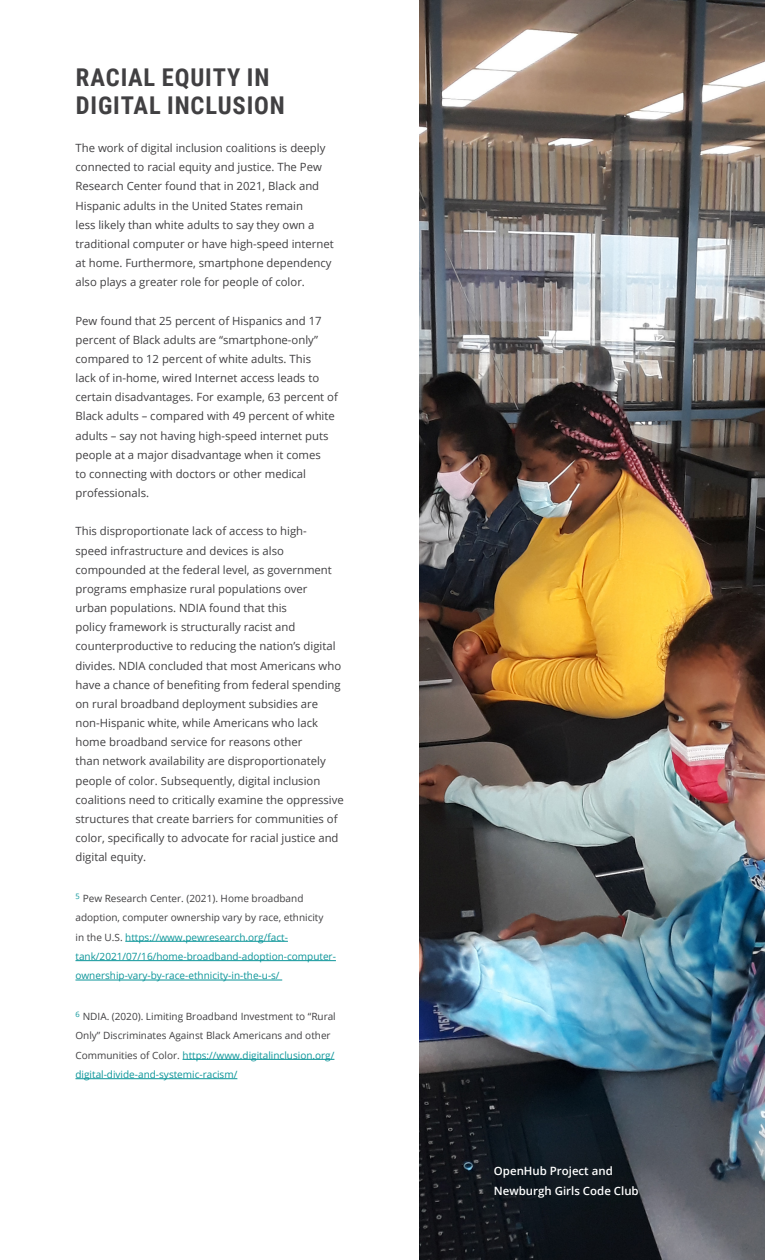
<style>
.page{position:relative;width:765px;height:1260px;background:#fff}
.page>*{position:absolute;margin:0;border:0;box-sizing:border-box;transform-origin:0 0}
.t1{font:700 24.5px/28.5px "Roboto Condensed";letter-spacing:.035em;color:#414042}
.t2{font:600 11.5px/19.4px "Open Sans";color:#fff}
.t3{font:11.38px/19.1px "Open Sans";color:#414042}
.t4{font:10px/19.4px "Open Sans";color:#0b9599}
.t5{font:10px/19.4px "Open Sans";color:#414042}
.s1{color:#414042}
.s2{color:#0b9599}
</style>
<div class="page">
<hr style="left:125px;top:941px;width:163px;height:1px;background:#0b9599">
<hr style="left:75px;top:960px;width:261px;height:1px;background:#0b9599">
<hr style="left:75px;top:980px;width:207px;height:1px;background:#0b9599">
<hr style="left:183px;top:1059px;width:151px;height:1px;background:#0b9599">
<hr style="left:75px;top:1078px;width:162px;height:1px;background:#0b9599">
<img style="left:419px;top:0;width:346px;height:1260px">
<h1 class="t1" style="left:76px;top:62px;width:210px">RACIAL EQUITY IN<br>DIGITAL INCLUSION</h1>
<p class="t3" style="left:75px;top:138px;width:260px">The work of digital inclusion coalitions is deeply connected to racial equity and justice. The Pew Research Center found that in 2021, Black and Hispanic adults in the United States remain<br>less likely than white adults to say they own a traditional computer or have high-speed internet at home. Furthermore, smartphone dependency also plays a greater role for people of color.</p>
<p class="t3" style="left:75px;top:311px;width:264px">Pew found that 25 percent of Hispanics and 17 percent of Black adults are “smartphone-only” compared to 12 percent of white adults. This<br>lack of in-home, wired Internet access leads to certain disadvantages. For example, 63 percent of Black adults – compared with 49 percent of white adults – say not having high-speed internet puts people at a major disadvantage when it comes<br>to connecting with doctors or other medical professionals.</p>
<p class="t3" style="left:75px;top:521px;width:270px">This disproportionate lack of access to high-<br>speed infrastructure and devices is also compounded at the federal level, as government programs emphasize rural populations over<br>urban populations. NDIA found that this<br>policy framework is structurally racist and counterproductive to reducing the nation’s digital divides. NDIA concluded that most Americans who have a chance of benefiting from federal spending on rural broadband deployment subsidies are non-Hispanic white, while Americans who lack home broadband service for reasons other<br>than network availability are disproportionately people of color. Subsequently, digital inclusion coalitions need to critically examine the oppressive structures that create barriers for communities of color, specifically to advocate for racial justice and digital equity.</p>
<p class="t4" style="left:75px;top:888px;width:262px"><sup>5</sup> <span class="s1">Pew Research Center. (2021). Home broadband adoption, computer ownership vary by race, ethnicity<br>in the U.S.</span> https://www.pewresearch.org/fact&shy;tank/2021/07/16/home-broadband-adoption-computer&shy;ownership-vary-by-race-ethnicity-in-the-u-s/</p>
<p class="t5" style="left:75px;top:1006px;width:262px"><sup>6</sup> NDIA. (2020). Limiting Broadband Investment to “Rural Only” Discriminates Against Black Americans and other Communities of Color. <span class="s2">https://www.digitalinclusion.org/ digital-divide-and-systemic-racism/</span></p>
<p class="t2" style="left:494px;top:1161px;width:146px">OpenHub Project and<br>Newburgh Girls Code Club</p>
</div>
